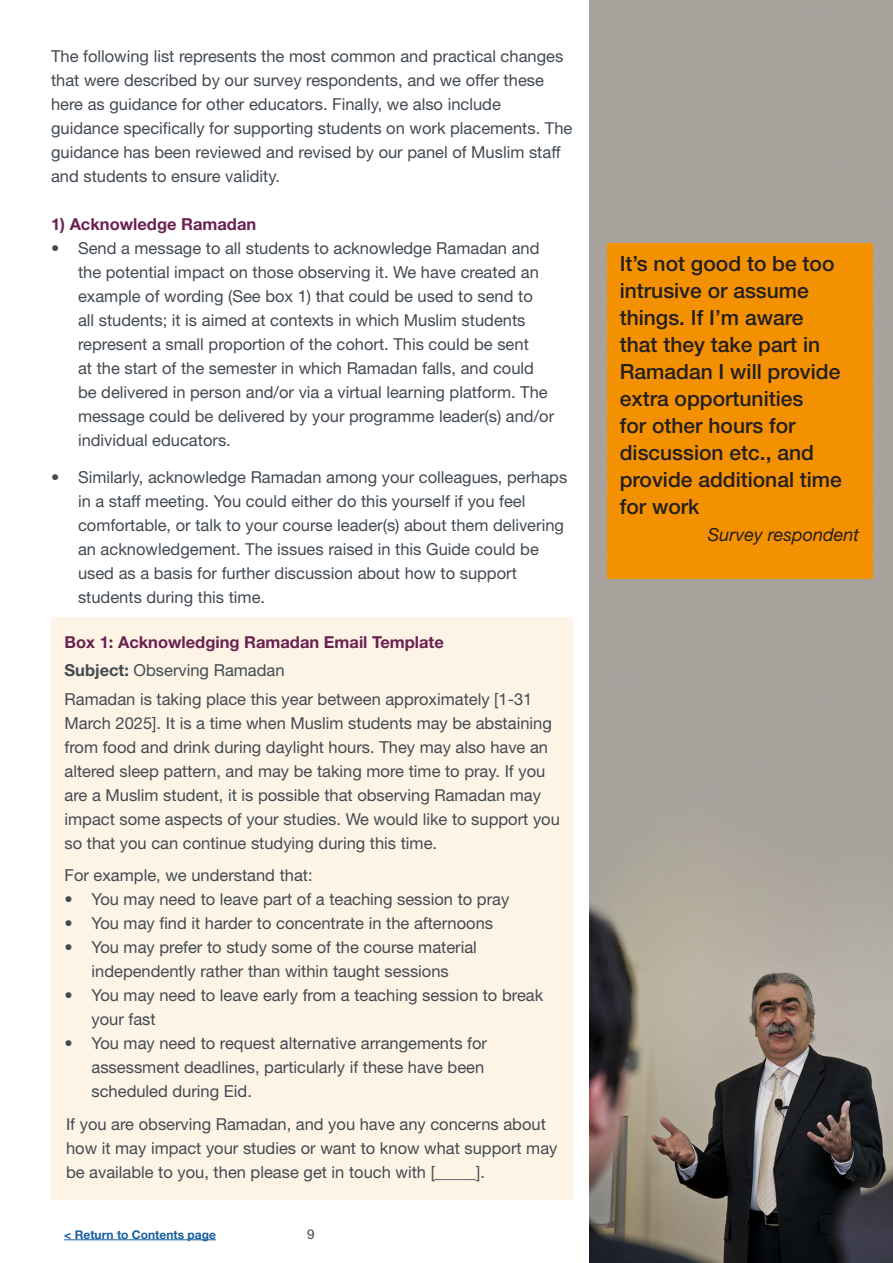
<style>
.page{position:relative;width:893px;height:1263px;background:#fff}
.page>*{position:absolute;margin:0;border:0;box-sizing:border-box;transform-origin:0 0}
.Box_quote{font:500 21px/27px "Helvetica Neue LT Std";color:#231f20}
.Box_quote-2{font:italic 18px "Helvetica Neue LT Std";color:#231f20}
.Body_text{font:16.5px/24px "Helvetica Neue LT Std";color:#424a52}
.Body_text-2{font:700 16.5px "Helvetica Neue LT Std";color:#6a2150}
.t1{font:13.5px "Helvetica Neue LT Std";color:#424a52}
.t2{font:700 12px "Helvetica Neue LT Std";color:#175d9e}
.s1{font-weight:700}
</style>
<div class="page">
<hr style="left:64px;top:1239px;width:152px;height:1px;background:#175d9e">
<img style="left:590px;top:0;width:303px;height:1263px">
<div style="left:51px;top:618px;width:522px;height:582px;background:#fef4e6"></div>
<div style="left:607px;top:243px;width:265px;height:335px;background:#f49103"></div>
<p class="Body_text" style="left:51px;top:44px;width:523px">The following list represents the most common and practical changes that were described by our survey respondents, and we offer these here as guidance for other educators. Finally, we also include guidance specifically for supporting students on work placements. The guidance has been reviewed and revised by our panel of Muslim staff and students to ensure validity.</p>
<p class="Body_text-2" style="left:51px;top:214px;width:207px">1) Acknowledge Ramadan</p>
<p class="Body_text" style="left:78px;top:236px;width:478px;text-indent:-27px">• Send a message to all students to acknowledge Ramadan and the potential impact on those observing it. We have created an example of wording (See box 1) that could be used to send to<br>all students; it is aimed at contexts in which Muslim students represent a small proportion of the cohort. This could be sent<br>at the start of the semester in which Ramadan falls, and could be delivered in person and/or via a virtual learning platform. The message could be delivered by your programme leader(s) and/or individual educators.</p>
<p class="Body_text" style="left:78px;top:465px;width:491px;text-indent:-27px">• Similarly, acknowledge Ramadan among your colleagues, perhaps in a staff meeting. You could either do this yourself if you feel comfortable, or talk to your course leader(s) about them delivering an acknowledgement. The issues raised in this Guide could be used as a basis for further discussion about how to support students during this time.</p>
<p class="Body_text-2" style="left:65px;top:632px;width:381px">Box 1: Acknowledging Ramadan Email Template</p>
<p class="Body_text" style="left:65px;top:658px;width:222px"><span class="s1">Subject:</span> Observing Ramadan</p>
<p class="Body_text" style="left:65px;top:686px;width:497px">Ramadan is taking place this year between approximately [1-31<br>March 2025]. It is a time when Muslim students may be abstaining from food and drink during daylight hours. They may also have an altered sleep pattern, and may be taking more time to pray. If you are a Muslim student, it is possible that observing Ramadan may impact some aspects of your studies. We would like to support you so that you can continue studying during this time.</p>
<p class="Body_text" style="left:65px;top:863px;width:250px">For example, we understand that:</p>
<p class="Body_text" style="left:65px;top:887px;width:446px">• You may need to leave part of a teaching session to pray</p>
<p class="Body_text" style="left:65px;top:911px;width:430px">• You may find it harder to concentrate in the afternoons</p>
<p class="Body_text" style="left:65px;top:935px;width:414px;text-align:center">• You may prefer to study some of the course material independently rather than within taught sessions</p>
<p class="Body_text" style="left:92px;top:983px;width:453px;text-indent:-27px">• You may need to leave early from a teaching session to break your fast</p>
<p class="Body_text" style="left:92px;top:1031px;width:397px;text-indent:-27px">• You may need to request alternative arrangements for assessment deadlines, particularly if these have been scheduled during Eid.</p>
<p class="Body_text" style="left:66px;top:1111px;width:493px">If you are observing Ramadan, and you have any concerns about how it may impact your studies or want to know what support may be available to you, then please get in touch with [_____].</p>
<p class="t2" style="left:64px;top:1227px;width:153px">&lt; Return to Contents page</p>
<p class="t1" style="left:307px;top:1226px;width:9px">9</p>
<p class="Box_quote" style="left:620px;top:249px;width:224px">It’s not good to be too intrusive or assume things. If I’m aware that they take part in<br>Ramadan I will provide extra opportunities<br>for other hours for discussion etc., and provide additional time for work</p>
<p class="Box_quote-2" style="left:708px;top:523px;width:153px">Survey respondent</p>
</div>
